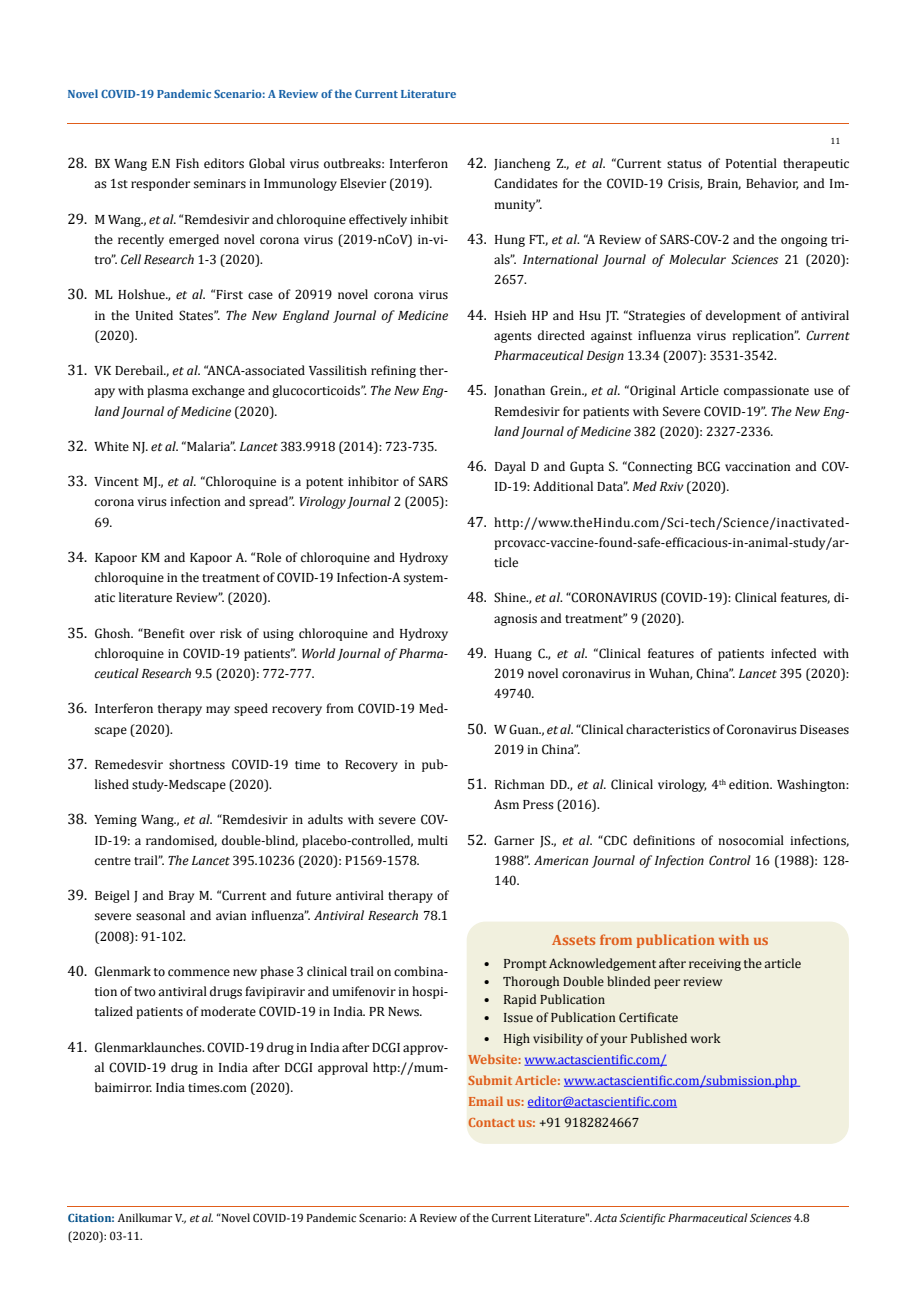
<style>
.page{position:relative;width:917px;height:1296px;background:#fff}
.page>*{position:absolute;margin:0;border:0;box-sizing:border-box;transform-origin:0 0}
.t1{font:700 15px "Cambria";color:#e05d1a}
.t2{font:13.5px/20.2px "Cambria";color:#000;text-align:justify}
.t3{font:13.5px/21px "Cambria";color:#00f}
.t4{font:12px/18px "Cambria";color:#000}
.t5{font:700 12px "Cambria";color:#1560a6}
.t6{font:9px "Cambria";color:#000}
.s1{font-size:15px}
.s2{font-style:italic}
.s3{font-weight:700;color:#e05d1a}
.s4{color:#000}
.s5{font-weight:700;color:#035089}
</style>
<div class="page">
<hr style="left:67px;top:123px;width:782px;height:1px;background:#e05d1a">
<div style="left:467px;top:922px;width:381px;height:221px;background:#f1f0de;border-radius:18px"></div>
<div style="left:466px;top:922px;width:382px;height:222px;border:2px solid #f1f0de;border-radius:18px"></div>
<hr style="left:524px;top:1065px;width:143px;height:1px;background:#00f">
<hr style="left:564px;top:1086px;width:236px;height:1px;background:#00f">
<hr style="left:527px;top:1107px;width:150px;height:1px;background:#00f">
<hr style="left:67px;top:1207px;width:781px;height:1px;background:#e05d1a">
<p class="t5" style="left:68px;top:86px;width:390px">Novel COVID-19 Pandemic Scenario: A Review of the Current Literature</p>
<p class="t2" style="left:94px;top:153px;width:355px;text-indent:-27px"><span class="s1">28.</span> BX Wang E.N Fish editors Global virus outbreaks: Interferon as 1st responder seminars in Immunology Elsevier (2019).</p>
<p class="t2" style="left:94px;top:209px;width:355px;text-indent:-27px"><span class="s1">29.</span> M Wang., <span class="s2">et al</span>. “Remdesivir and chloroquine effectively inhibit the recently emerged novel corona virus (2019-nCoV) in-vi&shy;tro”. <span class="s2">Cell Research</span> 1-3 (2020).</p>
<p class="t2" style="left:94px;top:284px;width:355px;text-indent:-27px"><span class="s1">30.</span> ML Holshue., <span class="s2">et al</span>. “First case of 20919 novel corona virus in the United States”. <span class="s2">The New England Journal of Medicine </span>(2020).</p>
<p class="t2" style="left:94px;top:360px;width:355px;text-indent:-27px"><span class="s1">31.</span> VK Derebail., <span class="s2">et al</span>. “ANCA-associated Vassilitish refining ther&shy;apy with plasma exchange and glucocorticoids”. <span class="s2">The New Eng&shy;land Journal of Medicine</span> (2020).</p>
<p class="t2" style="left:67px;top:436px;width:371px"><span class="s1">32.</span> White NJ. <span class="s2">et al</span>. “Malaria”. <span class="s2">Lancet</span> 383.9918 (2014): 723-735.</p>
<p class="t2" style="left:94px;top:471px;width:355px;text-indent:-27px"><span class="s1">33.</span> Vincent MJ., <span class="s2">et al</span>. “Chloroquine is a potent inhibitor of SARS corona virus infection and spread”. <span class="s2">Virology Journal</span> 2 (2005):<br>69.</p>
<p class="t2" style="left:94px;top:547px;width:355px;text-indent:-27px"><span class="s1">34.</span> Kapoor KM and Kapoor A. “Role of chloroquine and Hydroxy chloroquine in the treatment of COVID-19 Infection-A system&shy;atic literature Review”. (2020).</p>
<p class="t2" style="left:94px;top:623px;width:355px;text-indent:-27px"><span class="s1">35.</span> Ghosh. “Benefit over risk of using chloroquine and Hydroxy chloroquine in COVID-19 patients”. <span class="s2">World Journal of Pharma&shy;ceutical Research</span> 9.5 (2020): 772-777.</p>
<p class="t2" style="left:94px;top:698px;width:355px;text-indent:-27px"><span class="s1">36.</span> Interferon therapy may speed recovery from COVID-19 Med&shy;scape (2020).</p>
<p class="t2" style="left:94px;top:754px;width:355px;text-indent:-27px"><span class="s1">37.</span> Remedesvir shortness COVID-19 time to Recovery in pub&shy;lished study-Medscape (2020).</p>
<p class="t2" style="left:94px;top:809px;width:355px;text-indent:-27px"><span class="s1">38.</span> Yeming Wang., <span class="s2">et al</span>. “Remdesivir in adults with severe COV-ID-19: a randomised, double-blind, placebo-controlled, multi centre trail”. <span class="s2">The Lancet</span> 395.10236 (2020): P1569-1578.</p>
<p class="t2" style="left:94px;top:885px;width:355px;text-indent:-27px"><span class="s1">39.</span> Beigel J and Bray M. “Current and future antiviral therapy of severe seasonal and avian influenza”. <span class="s2">Antiviral Research</span> 78.1 (2008): 91-102.</p>
<p class="t2" style="left:94px;top:961px;width:355px;text-indent:-27px"><span class="s1">40.</span> Glenmark to commence new phase 3 clinical trail on combina&shy;tion of two antiviral drugs favipiravir and umifenovir in hospi&shy;talized patients of moderate COVID-19 in India. PR News.</p>
<p class="t2" style="left:94px;top:1037px;width:355px;text-indent:-27px"><span class="s1">41.</span> Glenmarklaunches. COVID-19 drug in India after DCGI approv&shy;al COVID-19 drug in India after DCGI approval http://mum&shy;baimirror. India times.com (2020).</p>
<p class="t6" style="left:830px;top:136px;width:11px">11</p>
<p class="t2" style="left:494px;top:153px;width:357px;text-indent:-27px"><span class="s1">42.</span> Jiancheng Z., <span class="s2">et al</span>. “Current status of Potential therapeutic Candidates for the COVID-19 Crisis, Brain, Behavior, and Im&shy;munity”.</p>
<p class="t2" style="left:494px;top:229px;width:357px;text-indent:-27px"><span class="s1">43.</span> Hung FT., <span class="s2">et al</span>. “A Review of SARS-COV-2 and the ongoing tri&shy;als”. <span class="s2">International Journal of Molecular Sciences</span> 21 (2020):<br>2657.</p>
<p class="t2" style="left:494px;top:305px;width:357px;text-indent:-27px"><span class="s1">44.</span> Hsieh HP and Hsu JT. “Strategies of development of antiviral agents directed against influenza virus replication”. <span class="s2">Current Pharmaceutical Design</span> 13.34 (2007): 3531-3542.</p>
<p class="t2" style="left:494px;top:380px;width:357px;text-indent:-27px"><span class="s1">45.</span> Jonathan Grein., <span class="s2">et al</span>. “Original Article compassionate use of Remdesivir for patients with Severe COVID-19”. <span class="s2">The New Eng&shy;land Journal of Medicine</span> 382 (2020): 2327-2336.</p>
<p class="t2" style="left:494px;top:456px;width:357px;text-indent:-27px"><span class="s1">46.</span> Dayal D and Gupta S. “Connecting BCG vaccination and COV-<br>ID-19: Additional Data”. <span class="s2">Med Rxiv</span> (2020).</p>
<p class="t2" style="left:494px;top:512px;width:357px;text-indent:-27px"><span class="s1">47.</span> http://www.theHindu.com/Sci-tech/Science/inactivated&shy;prcovacc-vaccine-found-safe-efficacious-in-animal-study/ar&shy;ticle</p>
<p class="t2" style="left:494px;top:587px;width:357px;text-indent:-27px"><span class="s1">48.</span> Shine., <span class="s2">et al</span>. “CORONAVIRUS (COVID-19): Clinical features, di&shy;agnosis and treatment” 9 (2020).</p>
<p class="t2" style="left:494px;top:643px;width:357px;text-indent:-27px"><span class="s1">49.</span> Huang C., <span class="s2">et al</span>. “Clinical features of patients infected with 2019 novel coronavirus in Wuhan, China”. <span class="s2">Lancet</span> 395 (2020):<br>49740.</p>
<p class="t2" style="left:494px;top:719px;width:357px;text-indent:-27px"><span class="s1">50.</span> W Guan., <span class="s2">et al</span>. “Clinical characteristics of Coronavirus Diseases<br>2019 in China”.</p>
<p class="t2" style="left:494px;top:774px;width:357px;text-indent:-27px"><span class="s1">51.</span> Richman DD., <span class="s2">et al</span>. Clinical virology, 4<sup>th</sup> edition. Washington:<br>Asm Press (2016).</p>
<p class="t2" style="left:494px;top:830px;width:357px;text-indent:-27px"><span class="s1">52.</span> Garner JS., <span class="s2">et al</span>. “CDC definitions of nosocomial infections, 1988”. <span class="s2">American Journal of Infection Control</span> 16 (1988): 128- 140.</p>
<p class="t1" style="left:552px;top:929px;width:218px">Assets from publication with us</p>
<p class="t2" style="left:483px;top:953px;width:319px">• Prompt Acknowledgement after receiving the article</p>
<p class="t2" style="left:483px;top:971px;width:240px">• Thorough Double blinded peer review</p>
<p class="t2" style="left:483px;top:989px;width:123px">• Rapid Publication</p>
<p class="t2" style="left:483px;top:1007px;width:196px">• Issue of Publication Certificate</p>
<p class="t2" style="left:483px;top:1028px;width:238px">• High visibility of your Published work</p>
<p class="t3" style="left:468px;top:1049px;width:330px"><span class="s3">Website:</span> www.actascientific.com/<br><span class="s3">Submit Article:</span> www.actascientific.com/submission.php <span class="s3">Email us:</span> editor@actascientific.com<br><span class="s3">Contact us:</span> <span class="s4">+91 9182824667</span></p>
<p class="t4" style="left:68px;top:1209px;width:743px"><span class="s5">Citation:</span> Anilkumar V<span class="s2">., et al.</span> “Novel COVID-19 Pandemic Scenario: A Review of the Current Literature". <span class="s2">Acta Scientific Pharmaceutical Sciences</span> 4.8 (2020): 03-11.</p>
</div>
